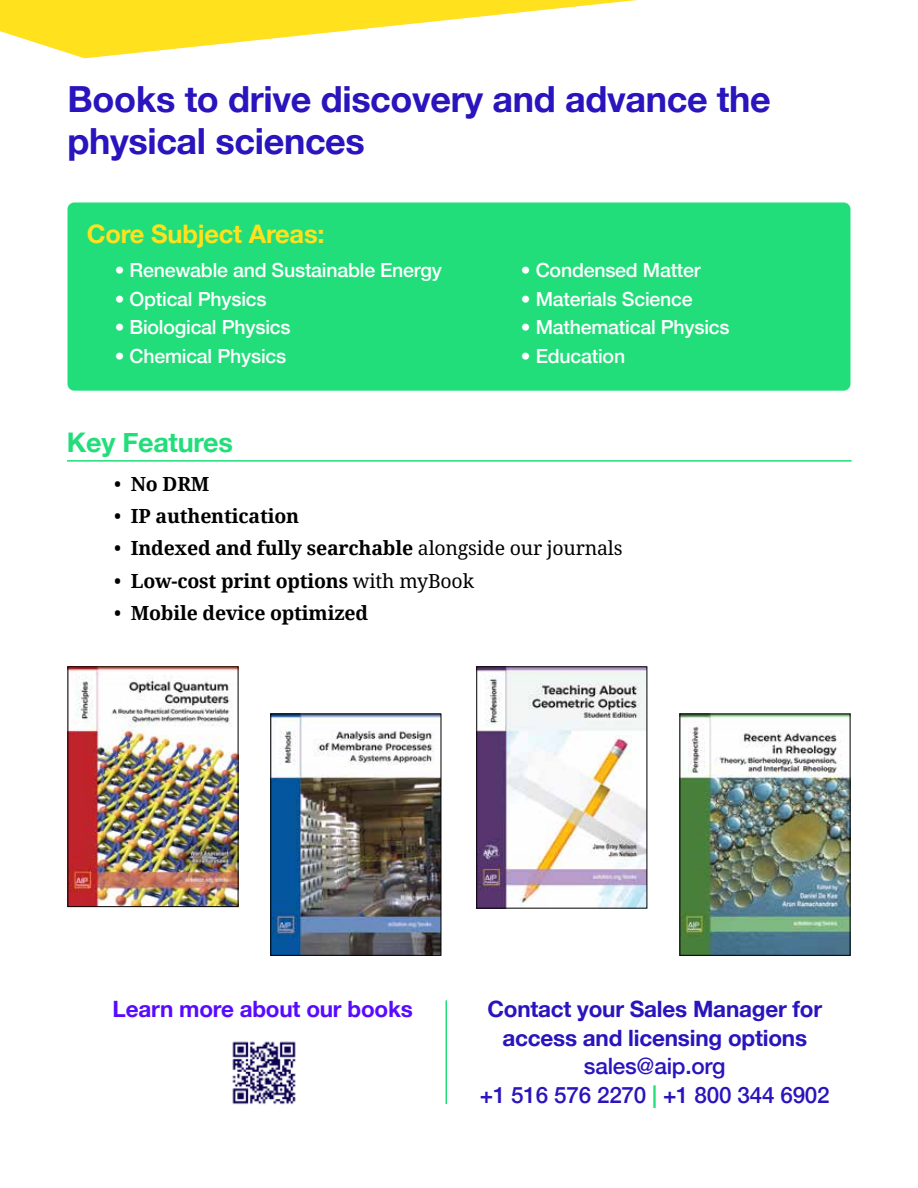
<style>
.page{position:relative;width:918px;height:1188px;background:#fff}
.page>*{position:absolute;margin:0;border:0;box-sizing:border-box;transform-origin:0 0}
.t1{font:700 36px/42px "Helvetica Neue";letter-spacing:-.01em;color:#2914bd}
.t2{font:700 27px "Helvetica Neue";letter-spacing:-.01em;color:#21de7a}
.t3{font:700 25.5px "Helvetica Neue";letter-spacing:-.01em;color:#ffe11e}
.t4{font:700 22.5px/28.5px "Helvetica Neue";letter-spacing:-.01em;color:#2914bd;text-align:center}
.t5{font:500 22.5px/28.5px "Helvetica Neue";letter-spacing:-.01em;color:#2914bd;text-align:center}
.t6{font:700 22.5px "Helvetica Neue";letter-spacing:-.01em;color:#580aff}
.t7{font:500 19.5px "Helvetica Neue";letter-spacing:-.01em;color:#fff}
.t8{font:700 19.5px "Noto Serif";letter-spacing:-.01em;color:#000}
.s1{font-weight:400}
.s2{color:#21de7a}
</style>
<div class="page">
<svg style="left:0;top:0;width:637px;height:58px"></svg>
<hr style="left:67px;top:460px;width:785px;height:2px;background:#21de7a">
<img style="left:70px;top:669px;width:166px;height:236px">
<img style="left:273px;top:716px;width:166px;height:238px">
<div style="left:271px;top:714px;width:170px;height:242px;border:1px solid #000"></div>
<img style="left:682px;top:716px;width:166px;height:238px">
<img style="left:479px;top:669px;width:166px;height:237px">
<img style="left:232px;top:1041px;width:64px;height:64px">
<div style="left:68px;top:203px;width:782px;height:188px;background:#21de7a;border-radius:7px"></div>
<hr style="left:446px;top:1000px;width:1px;height:104px;background:#21de7a">
<h1 class="t1" style="left:68px;top:79px;width:705px">Books to drive discovery and advance the physical sciences</h1>
<h3 class="t3" style="left:87px;top:214px;width:239px">Core Subject Areas:</h3>
<p class="t7" style="left:115px;top:254px;width:329px">• Renewable and Sustainable Energy</p>
<p class="t7" style="left:115px;top:283px;width:153px">• Optical Physics</p>
<p class="t7" style="left:115px;top:311px;width:177px">• Biological Physics</p>
<p class="t7" style="left:115px;top:340px;width:173px">• Chemical Physics</p>
<p class="t7" style="left:521px;top:254px;width:181px">• Condensed Matter</p>
<p class="t7" style="left:521px;top:283px;width:173px">• Materials Science</p>
<p class="t7" style="left:521px;top:311px;width:210px">• Mathematical Physics</p>
<p class="t7" style="left:521px;top:340px;width:106px">• Education</p>
<h2 class="t2" style="left:67px;top:421px;width:168px">Key Features</h2>
<p class="t8" style="left:114px;top:470px;width:97px"><span class="s1">•</span> No DRM</p>
<p class="t8" style="left:114px;top:502px;width:186px"><span class="s1">•</span> IP authentication</p>
<p class="t8" style="left:114px;top:535px;width:510px"><span class="s1">•</span> Indexed and fully searchable <span class="s1">alongside our journals</span></p>
<p class="t8" style="left:114px;top:567px;width:361px"><span class="s1">•</span> Low-cost print options <span class="s1">with myBook</span></p>
<p class="t8" style="left:114px;top:599px;width:255px"><span class="s1">•</span> Mobile device optimized</p>
<p class="t6" style="left:113px;top:992px;width:302px">Learn more about our books</p>
<p class="t4" style="left:487px;top:996px;width:336px">Contact your Sales Manager for access and licensing options</p>
<p class="t5" style="left:480px;top:1050px;width:352px">sales@aip.org<br>+1 516 576 2270 <span class="s2">|</span> +1 800 344 6902</p>
</div>
